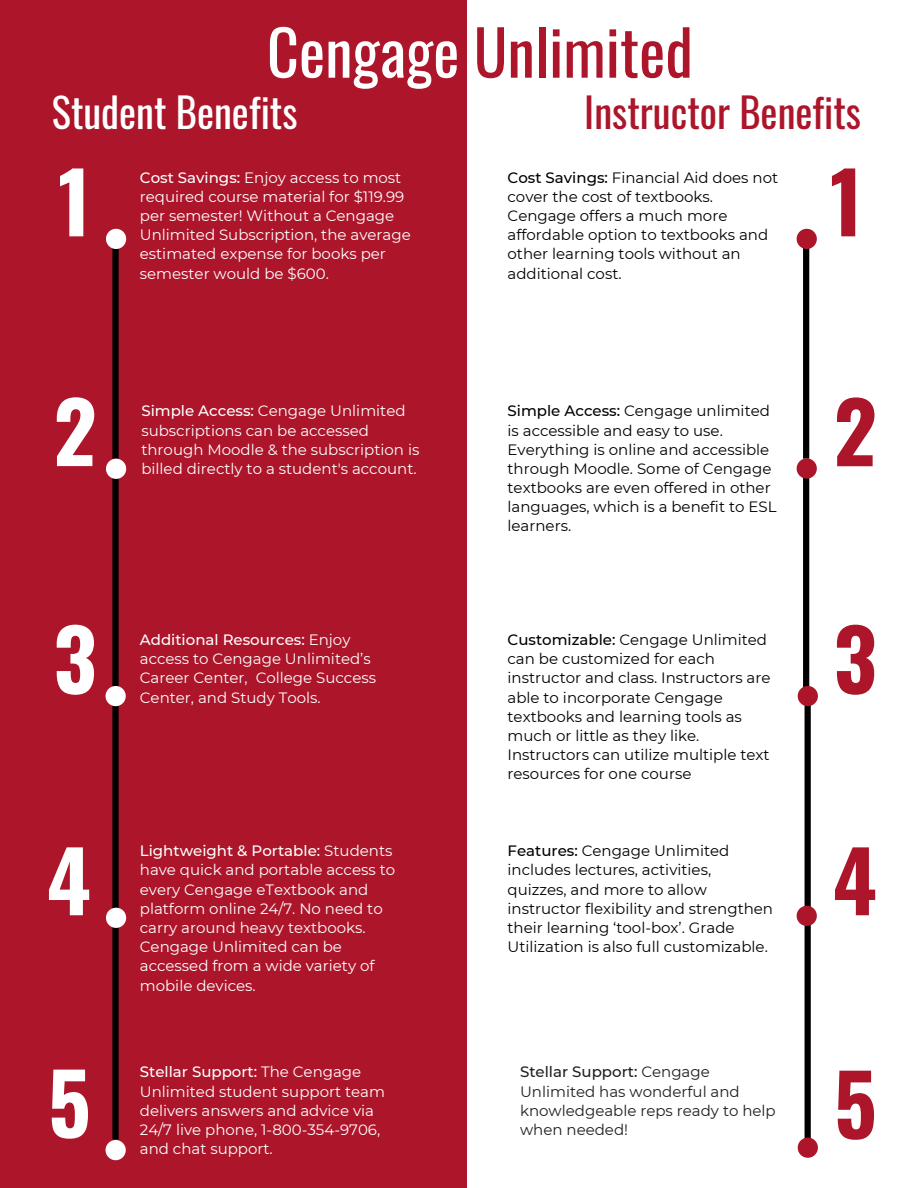
<style>
.page{position:relative;width:918px;height:1188px;background:#ac152a}
.page>*{position:absolute;margin:0;border:0;box-sizing:border-box;transform-origin:0 0}
.t1{font:700 83.85px "Oswald";color:#fff}
.t2{font:700 83.85px "Oswald";color:#ac152a}
.t3{font:62.25px "Oswald";color:#ac152a}
.t4{font:40.5px "Oswald";color:#ac152a}
.t5{font:40.5px "Oswald";color:#fff}
.t6{font:15px/19.2px "Montserrat";color:#000}
.t7{font:15px/19.2px "Montserrat";color:#fff}
.t8{font:15px/19.2px "Montserrat";color:#211e1f}
.s1{color:#fff}
.s2{font-weight:500}
</style>
<div class="page">
<svg style="left:106px;top:229px;width:20px;height:931px"></svg>
<div style="left:467px;top:0;width:451px;height:1188px;background:#fff"></div>
<svg style="left:797px;top:229px;width:21px;height:929px"></svg>
<h2 class="t3" style="left:267px;top:3px;width:427px"><span class="s1">Cengage</span> Unlimited</h2>
<h3 class="t5" style="left:52px;top:81px;width:247px">Student Benefits</h3>
<h3 class="t4" style="left:584px;top:81px;width:278px">Instructor Benefits</h3>
<h1 class="t1" style="left:58px;top:136px;width:34px">1</h1>
<p class="t7" style="left:140px;top:168px;width:272px"><span class="s2">Cost Savings:</span> Enjoy access to most required course material for $119.99 per semester! Without a Cengage<br>Unlimited Subscription, the average estimated expense for books per semester would be $600.</p>
<h1 class="t1" style="left:54px;top:366px;width:45px">2</h1>
<p class="t7" style="left:141px;top:401px;width:280px"><span class="s2">Simple Access:</span> Cengage Unlimited subscriptions can be accessed through Moodle &amp; the subscription is billed directly to a student's account.</p>
<h1 class="t1" style="left:54px;top:593px;width:45px">3</h1>
<p class="t7" style="left:140px;top:630px;width:238px"><span class="s2">Additional Resources:</span> Enjoy access to Cengage Unlimited’s<br>Career Center, College Success<br>Center, and Study Tools.</p>
<h1 class="t1" style="left:47px;top:815px;width:45px">4</h1>
<h1 class="t1" style="left:48px;top:1037px;width:44px">5</h1>
<p class="t7" style="left:140px;top:841px;width:257px"><span class="s2">Lightweight &amp; Portable:</span> Students have quick and portable access to every Cengage eTextbook and platform online 24/7. No need to carry around heavy textbooks.<br>Cengage Unlimited can be accessed from a wide variety of mobile devices.</p>
<p class="t7" style="left:140px;top:1062px;width:247px"><span class="s2">Stellar Support:</span> The Cengage<br>Unlimited student support team delivers answers and advice via<br>24/7 live phone, 1-800-354-9706, and chat support.</p>
<p class="t6" style="left:508px;top:168px;width:272px"><span class="s2">Cost Savings:</span> Financial Aid does not cover the cost of textbooks.<br>Cengage offers a much more affordable option to textbooks and other learning tools without an additional cost.</p>
<p class="t6" style="left:508px;top:401px;width:270px"><span class="s2">Simple Access:</span> Cengage unlimited is accessible and easy to use.<br>Everything is online and accessible through Moodle. Some of Cengage textbooks are even offered in other languages, which is a benefit to ESL learners.</p>
<p class="t6" style="left:508px;top:630px;width:264px"><span class="s2">Customizable:</span> Cengage Unlimited can be customized for each instructor and class. Instructors are able to incorporate Cengage textbooks and learning tools as much or little as they like.<br>Instructors can utilize multiple text resources for one course</p>
<p class="t6" style="left:508px;top:841px;width:267px"><span class="s2">Features:</span> Cengage Unlimited includes lectures, activities, quizzes, and more to allow instructor flexibility and strengthen their learning ‘tool-box’. Grade Utilization is also full customizable.</p>
<p class="t8" style="left:520px;top:1062px;width:257px"><span class="s2">Stellar Support:</span> Cengage<br>Unlimited has wonderful and knowledgeable reps ready to help when needed!</p>
<h1 class="t2" style="left:830px;top:136px;width:34px">1</h1>
<h1 class="t2" style="left:834px;top:366px;width:45px">2</h1>
<h1 class="t2" style="left:834px;top:593px;width:45px">3</h1>
<h1 class="t2" style="left:833px;top:815px;width:45px">4</h1>
<h1 class="t2" style="left:834px;top:1039px;width:44px">5</h1>
</div>
